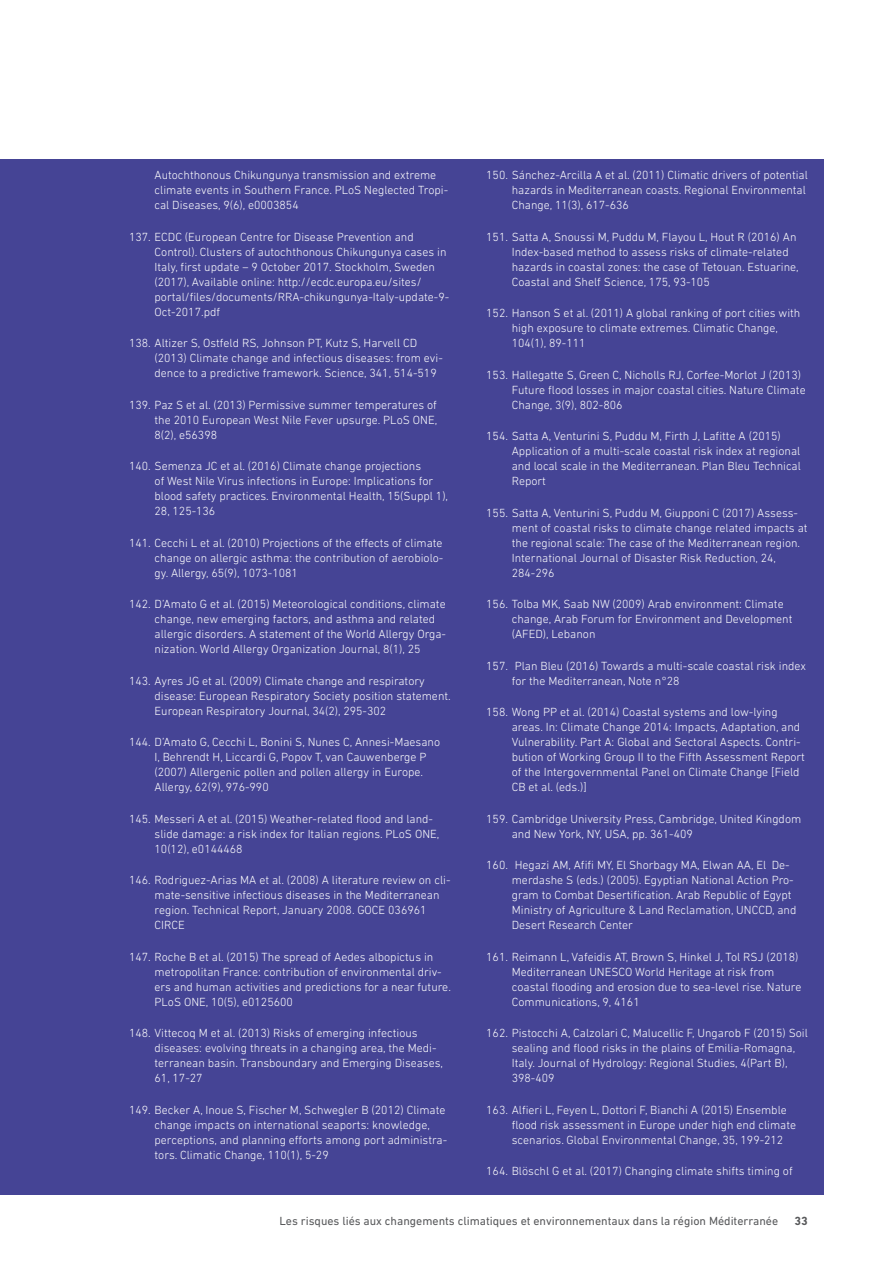
<style>
.page{position:relative;width:893px;height:1263px;background:#fff}
.page>*{position:absolute;margin:0;border:0;box-sizing:border-box;transform-origin:0 0}
.t1{font:300 12px/15px "DIN Next LT Pro";color:#fff}
.t2{font:12px "DIN Next LT Pro";color:#58595b}
.t3{font:700 12px "DIN Next LT Pro";color:#58595b}
</style>
<div class="page">
<div style="left:0;top:159px;width:823px;height:1036px;background:#454495"></div>
<p class="t1" style="left:155px;top:167px;width:295px">Autochthonous Chikungunya transmission and extreme climate events in Southern France. PLoS Neglected Tropi&shy;cal Diseases, 9(6), e0003854</p>
<p class="t1" style="left:155px;top:229px;width:296px;text-indent:-26px">137. ECDC (European Centre for Disease Prevention and Control). Clusters of autochthonous Chikungunya cases in Italy, first update – 9 October 2017. Stockholm, Sweden (2017), Available online: http://ecdc.europa.eu/sites/ portal/files/documents/RRA-chikungunya-Italy-update-9- Oct-2017.pdf</p>
<p class="t1" style="left:155px;top:335px;width:290px;text-indent:-26px">138. Altizer S, Ostfeld RS, Johnson PT, Kutz S, Harvell CD (2013) Climate change and infectious diseases: from evi&shy;dence to a predictive framework. Science, 341, 514-519</p>
<p class="t1" style="left:155px;top:397px;width:284px;text-align:justify;text-indent:-26px">139. Paz S et al. (2013) Permissive summer temperatures of the 2010 European West Nile Fever upsurge. PLoS ONE, 8(2), e56398</p>
<p class="t1" style="left:155px;top:458px;width:295px;text-indent:-26px">140. Semenza JC et al. (2016) Climate change projections<br>of West Nile Virus infections in Europe: Implications for blood safety practices. Environmental Health, 15(Suppl 1), 28, 125-136</p>
<p class="t1" style="left:155px;top:535px;width:290px;text-align:justify;text-indent:-26px">141. Cecchi L et al. (2010) Projections of the effects of climate change on allergic asthma: the contribution of aerobiolo&shy;gy. Allergy, 65(9), 1073-1081</p>
<p class="t1" style="left:155px;top:596px;width:293px;text-indent:-26px">142. D’Amato G et al. (2015) Meteorological conditions, climate change, new emerging factors, and asthma and related allergic disorders. A statement of the World Allergy Orga&shy;nization. World Allergy Organization Journal, 8(1), 25</p>
<p class="t1" style="left:155px;top:673px;width:298px;text-indent:-26px">143. Ayres JG et al. (2009) Climate change and respiratory disease: European Respiratory Society position statement.<br>European Respiratory Journal, 34(2), 295-302</p>
<p class="t1" style="left:155px;top:734px;width:287px;text-indent:-26px">144. D’Amato G, Cecchi L, Bonini S, Nunes C, Annesi-Maesano I, Behrendt H, Liccardi G, Popov T, van Cauwenberge P (2007) Allergenic pollen and pollen allergy in Europe.<br>Allergy, 62(9), 976-990</p>
<p class="t1" style="left:155px;top:811px;width:286px;text-indent:-26px">145. Messeri A et al. (2015) Weather-related flood and land&shy;slide damage: a risk index for Italian regions. PLoS ONE,<br>10(12), e0144468</p>
<p class="t1" style="left:155px;top:872px;width:297px;text-indent:-26px">146. Rodriguez-Arias MA et al. (2008) A literature review on cli&shy;mate-sensitive infectious diseases in the Mediterranean region. Technical Report, January 2008. GOCE 036961<br>CIRCE</p>
<p class="t1" style="left:155px;top:949px;width:298px;text-indent:-26px">147. Roche B et al. (2015) The spread of Aedes albopictus in metropolitan France: contribution of environmental driv&shy;ers and human activities and predictions for a near future.<br>PLoS ONE, 10(5), e0125600</p>
<p class="t1" style="left:155px;top:1025px;width:290px;text-indent:-26px">148. Vittecoq M et al. (2013) Risks of emerging infectious diseases: evolving threats in a changing area, the Medi&shy;terranean basin. Transboundary and Emerging Diseases, 61, 17-27</p>
<p class="t1" style="left:155px;top:1102px;width:294px;text-indent:-26px">149. Becker A, Inoue S, Fischer M, Schwegler B (2012) Climate change impacts on international seaports: knowledge, perceptions, and planning efforts among port administra&shy;tors. Climatic Change, 110(1), 5-29</p>
<p class="t1" style="left:512px;top:167px;width:298px;text-indent:-26px">150. Sánchez-Arcilla A et al. (2011) Climatic drivers of potential hazards in Mediterranean coasts. Regional Environmental<br>Change, 11(3), 617-636</p>
<p class="t1" style="left:512px;top:229px;width:289px;text-indent:-26px">151. Satta A, Snoussi M, Puddu M, Flayou L, Hout R (2016) An Index-based method to assess risks of climate-related hazards in coastal zones: the case of Tetouan. Estuarine, Coastal and Shelf Science, 175, 93-105</p>
<p class="t1" style="left:512px;top:305px;width:290px;text-indent:-26px">152. Hanson S et al. (2011) A global ranking of port cities with high exposure to climate extremes. Climatic Change,<br>104(1), 89-111</p>
<p class="t1" style="left:512px;top:367px;width:295px;text-indent:-26px">153. Hallegatte S, Green C, Nicholls RJ, Corfee-Morlot J (2013)<br>Future flood losses in major coastal cities. Nature Climate<br>Change, 3(9), 802-806</p>
<p class="t1" style="left:512px;top:428px;width:291px;text-indent:-26px">154. Satta A, Venturini S, Puddu M, Firth J, Lafitte A (2015)<br>Application of a multi-scale coastal risk index at regional and local scale in the Mediterranean. Plan Bleu Technical Report</p>
<p class="t1" style="left:512px;top:505px;width:297px;text-indent:-26px">155. Satta A, Venturini S, Puddu M, Giupponi C (2017) Assess&shy;ment of coastal risks to climate change related impacts at the regional scale: The case of the Mediterranean region.<br>International Journal of Disaster Risk Reduction, 24, 284-296</p>
<p class="t1" style="left:512px;top:596px;width:282px;text-indent:-26px">156. Tolba MK, Saab NW (2009) Arab environment: Climate change, Arab Forum for Environment and Development (AFED), Lebanon</p>
<p class="t1" style="left:512px;top:658px;width:296px;text-indent:-26px">157. Plan Bleu (2016) Towards a multi-scale coastal risk index for the Mediterranean, Note n°28</p>
<p class="t1" style="left:512px;top:704px;width:295px;text-indent:-26px">158. Wong PP et al. (2014) Coastal systems and low-lying areas. In: Climate Change 2014: Impacts, Adaptation, and Vulnerability. Part A: Global and Sectoral Aspects. Contri&shy;bution of Working Group II to the Fifth Assessment Report of the Intergovernmental Panel on Climate Change [Field CB et al. (eds.)]</p>
<p class="t1" style="left:512px;top:811px;width:291px;text-indent:-26px">159. Cambridge University Press, Cambridge, United Kingdom and New York, NY, USA, pp. 361-409</p>
<p class="t1" style="left:512px;top:857px;width:286px;text-indent:-26px">160. Hegazi AM, Afifi MY, El Shorbagy MA, Elwan AA, El‐De&shy;merdashe S (eds.) (2005). Egyptian National Action Pro&shy;gram to Combat Desertification. Arab Republic of Egypt Ministry of Agriculture &amp; Land Reclamation, UNCCD, and Desert Research Center</p>
<p class="t1" style="left:512px;top:949px;width:291px;text-indent:-26px">161. Reimann L, Vafeidis AT, Brown S, Hinkel J, Tol RSJ (2018)<br>Mediterranean UNESCO World Heritage at risk from coastal flooding and erosion due to sea-level rise. Nature Communications, 9, 4161</p>
<p class="t1" style="left:512px;top:1025px;width:298px;text-indent:-26px">162. Pistocchi A, Calzolari C, Malucellic F, Ungarob F (2015) Soil sealing and flood risks in the plains of Emilia-Romagna, Italy. Journal of Hydrology: Regional Studies, 4(Part B), 398-409</p>
<p class="t1" style="left:512px;top:1102px;width:286px;text-indent:-26px">163. Alfieri L, Feyen L, Dottori F, Bianchi A (2015) Ensemble flood risk assessment in Europe under high end climate scenarios. Global Environmental Change, 35, 199-212</p>
<p class="t1" style="left:486px;top:1163px;width:308px">164. Blöschl G et al. (2017) Changing climate shifts timing of</p>
<p class="t2" style="left:279px;top:1214px;width:500px">Les risques liés aux changements climatiques et environnementaux dans la région Méditerranée</p>
<p class="t3" style="left:795px;top:1214px;width:15px">33</p>
</div>
